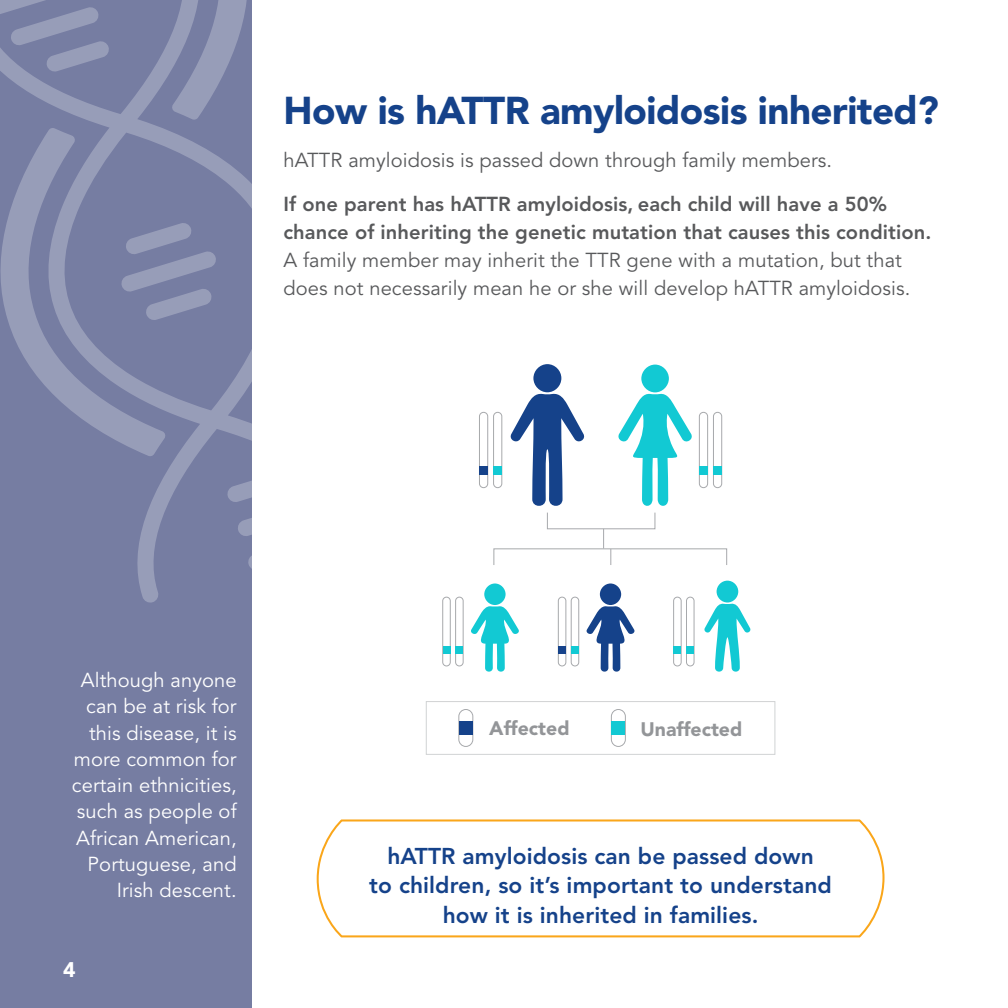
<style>
.page{position:relative;width:1008px;height:1008px;background:#fff}
.page>*{position:absolute;margin:0;border:0;box-sizing:border-box;transform-origin:0 0}
.t1{font:900 38.5px "Avenir LT Std";letter-spacing:-.015em;color:#15428a}
.Body{font:800 22.75px/29.8px "Avenir LT Std";letter-spacing:.005em;color:#15428a;text-align:center}
.Page_Number{font:900 21px "Avenir LT Std";color:#fff}
.Body-2{font:800 20.12px/28px "Avenir LT Std";letter-spacing:.005em;color:#58595b}
.Sidebar_Body{font:20.12px/26.2px "Avenir LT Std";letter-spacing:.005em;color:#fff;text-align:right}
.Body-3{font:20.12px "Avenir LT Std";letter-spacing:.005em;color:#58595b}
.t2{font:900 19.43px "Avenir LT Std";color:#939598}
.s1{font-weight:400}
</style>
<div class="page">
<div style="left:0;top:0;width:252px;height:1008px;background:#767da2"></div>
<div style="left:426px;top:701px;width:349px;height:54px;border:1px solid #d1d3d4"></div>
<div style="left:479px;top:412px;width:9px;height:76px;border:1px solid #a7a9ac;border-radius:4px"></div>
<div style="left:493px;top:412px;width:9px;height:76px;border:1px solid #a7a9ac;border-radius:4px"></div>
<div style="left:699px;top:412px;width:9px;height:76px;border:1px solid #a7a9ac;border-radius:4px"></div>
<div style="left:713px;top:412px;width:9px;height:76px;border:1px solid #a7a9ac;border-radius:4px"></div>
<svg style="left:510px;top:364px;width:75px;height:142px"></svg>
<svg style="left:618px;top:365px;width:74px;height:141px"></svg>
<div style="left:479px;top:466px;width:9px;height:9px;background:#15428a"></div>
<div style="left:494px;top:466px;width:8px;height:9px;background:#12c9d3"></div>
<div style="left:713px;top:466px;width:9px;height:9px;background:#12c9d3"></div>
<div style="left:699px;top:466px;width:9px;height:9px;background:#12c9d3"></div>
<div style="left:547px;top:512px;width:108px;height:17px;border:1px solid #a7a9ac"></div>
<svg style="left:603px;top:529px;width:1px;height:19px"></svg>
<div style="left:558px;top:597px;width:8px;height:69px;border:1px solid #a7a9ac;border-radius:4px"></div>
<div style="left:571px;top:597px;width:8px;height:69px;border:1px solid #a7a9ac;border-radius:4px"></div>
<div style="left:442px;top:597px;width:9px;height:69px;border:1px solid #a7a9ac;border-radius:4px"></div>
<div style="left:455px;top:597px;width:9px;height:69px;border:1px solid #a7a9ac;border-radius:4px"></div>
<div style="left:673px;top:597px;width:9px;height:69px;border:1px solid #a7a9ac;border-radius:4px"></div>
<div style="left:686px;top:597px;width:9px;height:69px;border:1px solid #a7a9ac;border-radius:4px"></div>
<svg style="left:586px;top:583px;width:49px;height:89px"></svg>
<div style="left:558px;top:646px;width:8px;height:8px;background:#15428a"></div>
<div style="left:571px;top:646px;width:8px;height:8px;background:#12c9d3"></div>
<svg style="left:471px;top:583px;width:48px;height:89px"></svg>
<div style="left:443px;top:646px;width:7px;height:8px;background:#12c9d3"></div>
<div style="left:456px;top:646px;width:7px;height:8px;background:#12c9d3"></div>
<svg style="left:704px;top:581px;width:47px;height:91px"></svg>
<div style="left:687px;top:646px;width:7px;height:8px;background:#12c9d3"></div>
<div style="left:674px;top:646px;width:7px;height:8px;background:#12c9d3"></div>
<div style="left:493px;top:548px;width:234px;height:18px;border:1px solid #a7a9ac"></div>
<svg style="left:610px;top:549px;width:1px;height:16px"></svg>
<div style="left:458px;top:709px;width:15px;height:38px;border:1px solid #a7a9ac;border-radius:7px"></div>
<div style="left:459px;top:721px;width:14px;height:14px;background:#15428a"></div>
<div style="left:611px;top:709px;width:15px;height:38px;border:1px solid #a7a9ac;border-radius:7px"></div>
<div style="left:611px;top:721px;width:14px;height:14px;background:#12c9d3"></div>
<svg style="left:137px;top:519px;width:115px;height:84px"></svg>
<svg style="left:0;top:0;width:252px;height:519px"></svg>
<svg style="left:316px;top:820px;width:569px;height:118px"></svg>
<h1 class="t1" style="left:284px;top:87px;width:657px">How is hATTR amyloidosis inherited?</h1>
<p class="Body-3" style="left:284px;top:149px;width:550px">hATTR amyloidosis is passed down through family members.</p>
<p class="Body-2" style="left:284px;top:190px;width:649px">If one parent has hATTR amyloidosis, each child will have a 50% chance of inheriting the genetic mutation that causes this condition.<br><span class="s1">A family member may inherit the TTR gene with a mutation, but that does not necessarily mean he or she will develop hATTR amyloidosis.</span></p>
<p class="Sidebar_Body" style="left:72px;top:668px;width:166px">Although anyone can be at risk for this disease, it is more common for certain ethnicities, such as people of<br>African American,<br>Portuguese, and<br>Irish descent.</p>
<p class="Page_Number" style="left:63px;top:956px;width:14px">4</p>
<p class="t2" style="left:489px;top:716px;width:82px">Affected</p>
<p class="t2" style="left:640px;top:718px;width:103px">Unaffected</p>
<p class="Body" style="left:369px;top:841px;width:464px">hATTR amyloidosis can be passed down<br>to children, so it’s important to understand how it is inherited in families.</p>
</div>
